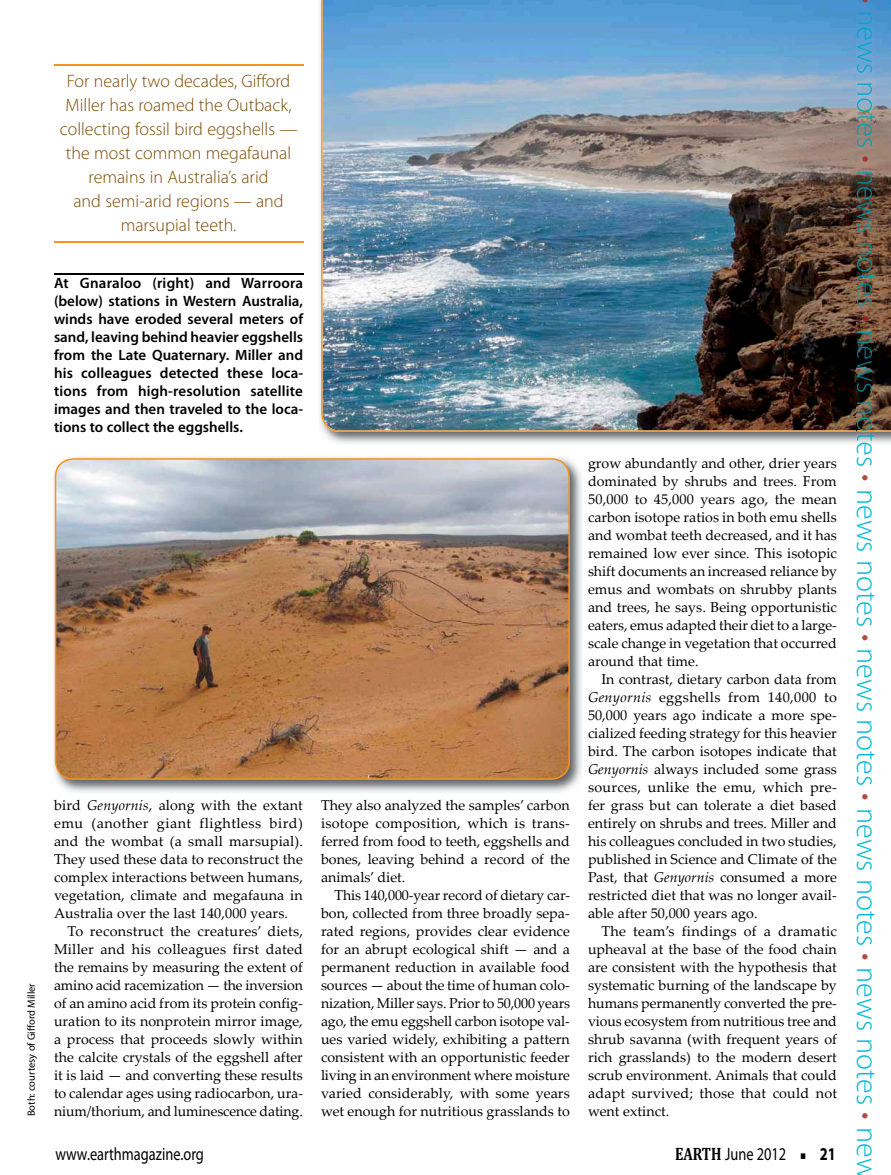
<style>
.page{position:relative;width:891px;height:1175px;background:#fff}
.page>*{position:absolute;margin:0;border:0;box-sizing:border-box;transform-origin:0 0}
.t1{font:300 30px "Myriad Pro";color:#00bad6}
.t2{font:300 18px/24px "Myriad Pro";color:#7c4900;text-align:center}
.t3{font:18px "Myriad Pro";color:#000;scale:.8 1}
.t4{font:700 18px "Myriad Pro";color:#000;scale:.8 1}
.t5{font:600 15px/18px "Myriad Pro";color:#000;text-align:justify}
.t6{font:14.25px/18px "Palatino Linotype";color:#000;text-align:justify}
.t7{font:10.5px "Myriad Pro";color:#000}
.s1{font-style:italic}
.s2{font-family:"Cambria";font-weight:700}
.s3{color:#b44a44}
</style>
<div class="page">
<img style="left:54px;top:457px;width:528px;height:335px">
<img style="left:55px;top:458px;width:515px;height:321px">
<img style="left:321px;top:0;width:570px;height:432px">
<svg style="left:862px;top:0;width:6px;height:2px"></svg>
<img style="left:857px;top:3px;width:18px;height:145px">
<svg style="left:862px;top:156px;width:6px;height:6px"></svg>
<img style="left:857px;top:163px;width:18px;height:145px">
<svg style="left:862px;top:316px;width:6px;height:5px"></svg>
<img style="left:857px;top:432px;width:18px;height:13px">
<img style="left:857px;top:322px;width:18px;height:108px">
<svg style="left:857px;top:430px;width:18px;height:2px"></svg>
<hr style="left:54px;top:64px;width:249px;height:1px;background:#f6931c">
<hr style="left:54px;top:241px;width:249px;height:2px;background:#f6931c">
<hr style="left:54px;top:274px;width:249px;height:1px;background:#000">
<p class="t2" style="left:60px;top:69px;width:239px">For nearly two decades, Gifford<br>Miller has roamed the Outback, collecting fossil bird eggshells — the most common megafaunal remains in Australia’s arid<br>and semi-arid regions — and marsupial teeth.</p>
<p class="t7" style="left:25px;top:1116px;width:135px;rotate:-90deg">Both: courtesy of Gi ord Miller</p>
<p class="t5" style="left:54px;top:274px;width:251px">At Gnaraloo (right) and Warroora (below) stations in Western Australia, winds have eroded several meters of sand, leaving behind heavier eggshells from the Late Quaternary. Miller and his colleagues detected these loca&shy;tions from high-resolution satellite images and then traveled to the loca&shy;tions to collect the eggshells.</p>
<p class="t6" style="left:54px;top:796px;width:251px">bird <span class="s1">Genyornis</span>, along with the extant emu (another giant flightless bird) and the wombat (a small marsupial).<br>They used these data to reconstruct the complex interactions between humans, vegetation, climate and megafauna in Australia over the last 140,000 years.</p>
<p class="t6" style="left:54px;top:922px;width:251px;text-indent:14px">To reconstruct the creatures’ diets, Miller and his colleagues first dated the remains by measuring the extent of amino acid racemization — the inversion of an amino acid from its protein config&shy;uration to its nonprotein mirror image, a process that proceeds slowly within the calcite crystals of the eggshell after it is laid — and converting these results to calendar ages using radiocarbon, ura&shy;nium/thorium, and luminescence dating.</p>
<p class="t6" style="left:321px;top:796px;width:251px">They also analyzed the samples’ carbon isotope composition, which is trans&shy;ferred from food to teeth, eggshells and bones, leaving behind a record of the animals’ diet.</p>
<p class="t6" style="left:321px;top:886px;width:251px;text-indent:14px">This 140,000-year record of dietary car&shy;bon, collected from three broadly sepa&shy;rated regions, provides clear evidence for an abrupt ecological shift — and a permanent reduction in available food sources — about the time of human colo&shy;nization, Miller says. Prior to 50,000 years ago, the emu eggshell carbon isotope val&shy;ues varied widely, exhibiting a pattern consistent with an opportunistic feeder living in an environment where moisture varied considerably, with some years wet enough for nutritious grasslands to</p>
<p class="t6" style="left:588px;top:454px;width:251px">grow abundantly and other, drier years dominated by shrubs and trees. From 50,000 to 45,000 years ago, the mean carbon isotope ratios in both emu shells and wombat teeth decreased, and it has remained low ever since. This isotopic shift documents an increased reliance by emus and wombats on shrubby plants and trees, he says. Being opportunistic eaters, emus adapted their diet to a large&shy;scale change in vegetation that occurred around that time.</p>
<p class="t6" style="left:588px;top:670px;width:251px;text-indent:13px">In contrast, dietary carbon data from <span class="s1">Genyornis</span> eggshells from 140,000 to 50,000 years ago indicate a more spe&shy;cialized feeding strategy for this heavier bird. The carbon isotopes indicate that <span class="s1">Genyornis</span> always included some grass sources, unlike the emu, which pre&shy;fer grass but can tolerate a diet based entirely on shrubs and trees. Miller and his colleagues concluded in two studies, published in Science and Climate of the Past, that <span class="s1">Genyornis</span> consumed a more restricted diet that was no longer avail&shy;able after 50,000 years ago.</p>
<p class="t6" style="left:588px;top:922px;width:251px;text-indent:14px">The team’s findings of a dramatic upheaval at the base of the food chain are consistent with the hypothesis that systematic burning of the landscape by humans permanently converted the pre&shy;vious ecosystem from nutritious tree and shrub savanna (with frequent years of rich grasslands) to the modern desert scrub environment. Animals that could adapt survived; those that could not went extinct.</p>
<p class="t3" style="left:55px;top:1142px;width:187px">www.earthmagazine.org</p>
<p class="t3" style="left:675px;top:1143px;width:140px"><span class="s2">EARTH</span> June 2012</p>
<p class="t4" style="left:801px;top:1142px;width:45px">■ 21</p>
<h1 class="t1" style="left:885px;top:329px;width:851px;rotate:90deg">news notes <span class="s3">•</span> news notes <span class="s3">•</span> news notes <span class="s3">•</span> news notes <span class="s3">•</span> news notes <span class="s3">•</span> new</h1>
</div>
